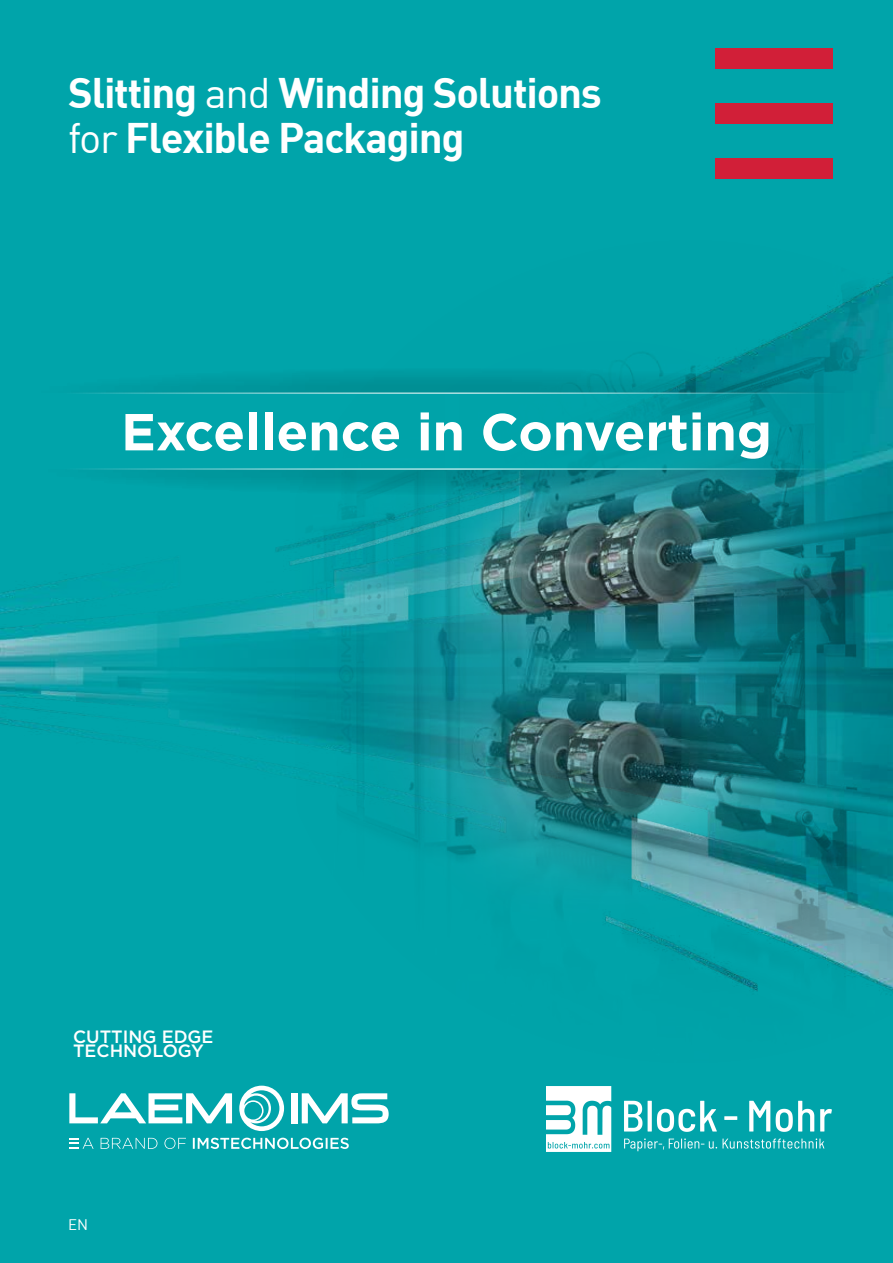
<style>
.page{position:relative;width:893px;height:1263px;background:#00a4aa}
.page>*{position:absolute;margin:0;border:0;box-sizing:border-box;transform-origin:0 0}
.t1{font:700 51.9px "Gotham";color:#fff}
.t2{font:41.85px/45.2px "DIN Bold";letter-spacing:-.03em;color:#fff}
.t3{font:500 17.85px/14.2px "Gotham";color:#fff}
.t4{font:15px "DIN";color:#fff}
.s1{font-family:"DIN"}
</style>
<div class="page">
<img style="left:0;top:178px;width:833px;height:974px">
<div style="left:715px;top:158px;width:118px;height:20px;background:#d11f38"></div>
<div style="left:715px;top:49px;width:118px;height:20px;background:#d11f38"></div>
<div style="left:715px;top:103px;width:118px;height:21px;background:#d11f38"></div>
<div style="left:291px;top:1093px;width:6px;height:30px;background:#fff"></div>
<svg style="left:302px;top:1093px;width:87px;height:30px"></svg>
<svg style="left:239px;top:1086px;width:45px;height:45px"></svg>
<svg style="left:69px;top:1093px;width:163px;height:30px"></svg>
<svg style="left:193px;top:1138px;width:156px;height:11px"></svg>
<svg style="left:69px;top:1138px;width:117px;height:11px"></svg>
<img style="left:264px;top:240px;width:629px;height:823px">
<img style="left:312px;top:340px;width:581px;height:595px">
<svg style="left:33px;top:367px;width:818px;height:26px"></svg>
<svg style="left:41px;top:469px;width:819px;height:26px"></svg>
<div style="left:11px;top:393px;width:871px;height:76px;background:linear-gradient(to right,#00a9ae,#02979f)"></div>
<hr style="left:61px;top:393px;width:771px;height:1px;background:#fff">
<hr style="left:61px;top:468px;width:771px;height:1px;background:#fff">
<img style="left:546px;top:1086px;width:285px;height:65px">
<p class="t2" style="left:68px;top:68px;width:535px">Slitting <span class="s1">and</span> Winding Solutions <span class="s1">for</span> Flexible Packaging</p>
<p class="t1" style="left:121px;top:398px;width:652px">Excellence in Converting</p>
<p class="t3" style="left:73px;top:1029px;width:142px">CUTTING EDGE<br>TECHNOLOGY</p>
<p class="t4" style="left:68px;top:1215px;width:21px">EN</p>
</div>
